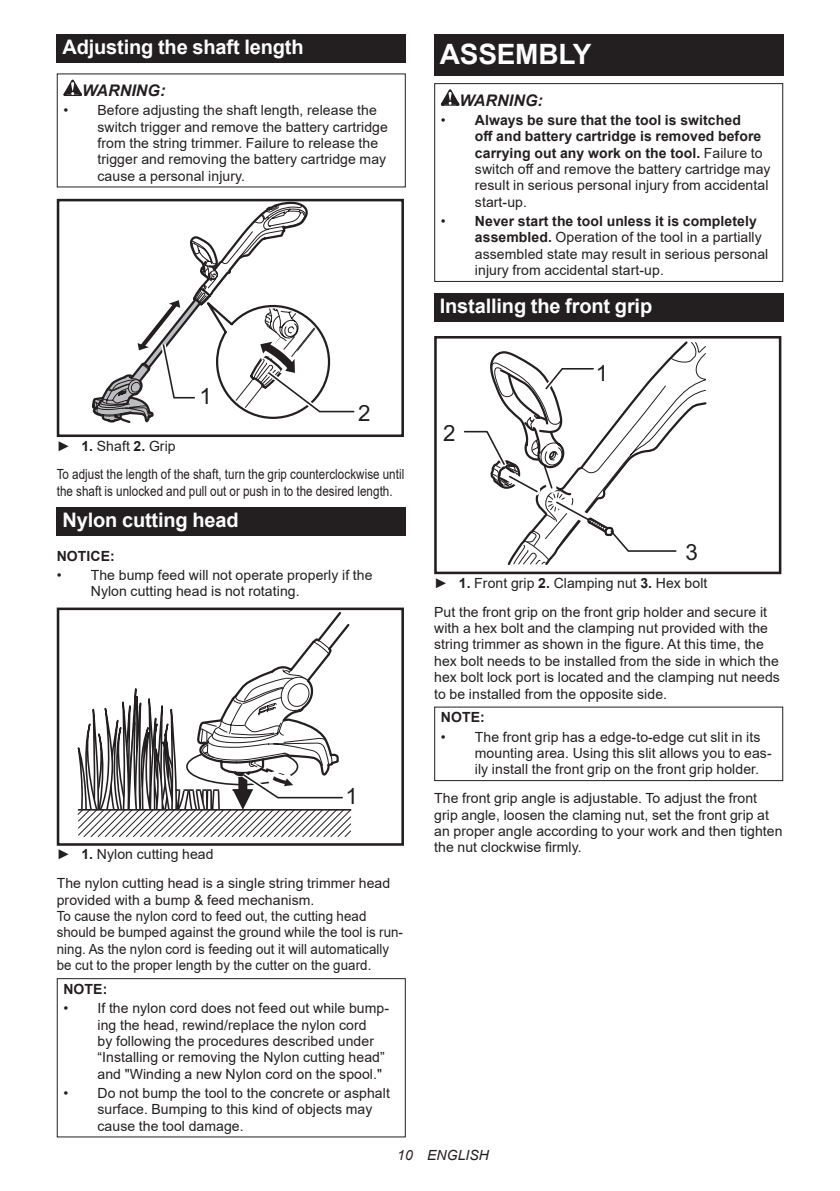
<style>
.page{position:relative;width:840px;height:1191px;background:#fff}
.page>*{position:absolute;margin:0;border:0;box-sizing:border-box;transform-origin:0 0}
.t1{font:700 28px "Arial";letter-spacing:-.01em;color:#fff}
.t2{font:22.4px "Arial";color:#231f20}
.t3{font:700 20px "Arial";letter-spacing:-.01em;color:#fff}
.t4{font:italic 700 16px "Arial";letter-spacing:.005em;color:#231f20}
.t5{font:14px/16.4px "Arial";letter-spacing:.005em;color:#231f20}
.t6{font:14px "Arial";letter-spacing:.005em;color:#231f20;scale:.83 1}
.t7{font:700 14px "Arial";letter-spacing:.005em;color:#231f20}
.t8{font:italic 14px "Arial";letter-spacing:.005em;color:#231f20}
.s1{font-weight:700}
</style>
<div class="page">
<div style="left:57px;top:34px;width:348px;height:29px;background:#231f20"></div>
<svg style="left:63px;top:80px;width:19px;height:16px"></svg>
<div style="left:57px;top:199px;width:347px;height:238px;border:3px solid #231f20"></div>
<svg style="left:92px;top:201px;width:267px;height:222px"></svg>
<div style="left:57px;top:507px;width:348px;height:28px;background:#231f20"></div>
<div style="left:57px;top:607px;width:347px;height:238px;border:3px solid #231f20"></div>
<svg style="left:77px;top:610px;width:275px;height:227px"></svg>
<div style="left:57px;top:978px;width:348px;height:159px;border:1px solid #231f20"></div>
<div style="left:434px;top:34px;width:348px;height:41px;background:#231f20"></div>
<svg style="left:440px;top:89px;width:19px;height:17px"></svg>
<div style="left:434px;top:83px;width:348px;height:199px;border:1px solid #231f20"></div>
<div style="left:434px;top:293px;width:348px;height:29px;background:#231f20"></div>
<div style="left:434px;top:336px;width:347px;height:238px;border:3px solid #231f20"></div>
<svg style="left:459px;top:339px;width:248px;height:226px"></svg>
<div style="left:434px;top:706px;width:348px;height:75px;border:1px solid #231f20"></div>
<h3 class="t3" style="left:62px;top:33px;width:242px">Adjusting the shaft length</h3>
<p class="t4" style="left:82px;top:80px;width:85px">WARNING:</p>
<p class="t5" style="left:97px;top:102px;width:292px;text-indent:-34px">• Before adjusting the shaft length, release the switch trigger and remove the battery cartridge from the string trimmer. Failure to release the trigger and removing the battery cartridge may cause a personal injury.</p>
<h2 class="t2" style="left:199px;top:381px;width:14px">1</h2>
<h2 class="t2" style="left:358px;top:398px;width:14px">2</h2>
<p class="t5" style="left:57px;top:431px;width:349px;line-height:28.8px">► <span class="s1">1.</span> Shaft <span class="s1">2.</span> Grip<br>To adjust the length of the shaft, turn the grip counterclockwise until</p>
<p class="t6" style="left:57px;top:481px;width:406px">the shaft is unlocked and pull out or push in to the desired length.</p>
<h3 class="t3" style="left:62px;top:506px;width:178px">Nylon cutting head</h3>
<p class="t7" style="left:57px;top:546px;width:60px">NOTICE:</p>
<p class="t5" style="left:91px;top:566px;width:283px;text-indent:-34px">• The bump feed will not operate properly if the<br>Nylon cutting head is not rotating.</p>
<h2 class="t2" style="left:345px;top:781px;width:14px">1</h2>
<p class="t5" style="left:57px;top:840px;width:335px;line-height:28.8px">► <span class="s1">1.</span> Nylon cutting head<br>The nylon cutting head is a single string trimmer head</p>
<p class="t5" style="left:57px;top:891px;width:347px">provided with a bump &amp; feed mechanism.<br>To cause the nylon cord to feed out, the cutting head should be bumped against the ground while the tool is run&shy;ning. As the nylon cord is feeding out it will automatically be cut to the proper length by the cutter on the guard.</p>
<p class="t7" style="left:63px;top:979px;width:45px">NOTE:</p>
<p class="t5" style="left:97px;top:1000px;width:293px;text-indent:-34px">• If the nylon cord does not feed out while bump&shy;ing the head, rewind/replace the nylon cord<br>by following the procedures described under “Installing or removing the Nylon cutting head” and "Winding a new Nylon cord on the spool."</p>
<p class="t5" style="left:97px;top:1084px;width:294px;text-indent:-34px">• Do not bump the tool to the concrete or asphalt surface. Bumping to this kind of objects may cause the tool damage.</p>
<h1 class="t1" style="left:439px;top:34px;width:153px">ASSEMBLY</h1>
<p class="t4" style="left:459px;top:89px;width:85px">WARNING:</p>
<p class="t5" style="left:474px;top:112px;width:297px;text-indent:-34px">• <span class="s1">Always be sure that the tool is switched<br>off and battery cartridge is removed before carrying out any work on the tool.</span> Failure to switch off and remove the battery cartridge may result in serious personal injury from accidental start-up.</p>
<p class="t5" style="left:474px;top:213px;width:295px;text-indent:-34px">• <span class="s1">Never start the tool unless it is completely assembled.</span> Operation of the tool in a partially assembled state may result in serious personal injury from accidental start-up.</p>
<h3 class="t3" style="left:439px;top:292px;width:214px">Installing the front grip</h3>
<h2 class="t2" style="left:443px;top:418px;width:14px">2</h2>
<h2 class="t2" style="left:595px;top:357px;width:14px">1</h2>
<h2 class="t2" style="left:685px;top:537px;width:14px">3</h2>
<p class="t5" style="left:434px;top:568px;width:334px;line-height:28.8px">► <span class="s1">1.</span> Front grip <span class="s1">2.</span> Clamping nut <span class="s1">3.</span> Hex bolt<br>Put the front grip on the front grip holder and secure it</p>
<p class="t5" style="left:434px;top:620px;width:347px">with a hex bolt and the clamping nut provided with the string trimmer as shown in the figure. At this time, the hex bolt needs to be installed from the side in which the hex bolt lock port is located and the clamping nut needs to be installed from the opposite side.</p>
<p class="t7" style="left:440px;top:707px;width:45px">NOTE:</p>
<p class="t5" style="left:474px;top:728px;width:298px;text-indent:-34px">• The front grip has a edge-to-edge cut slit in its mounting area. Using this slit allows you to eas&shy;ily install the front grip on the front grip holder.</p>
<p class="t5" style="left:434px;top:790px;width:350px">The front grip angle is adjustable. To adjust the front grip angle, loosen the claming nut, set the front grip at an proper angle according to your work and then tighten the nut clockwise firmly.</p>
<p class="t8" style="left:397px;top:1146px;width:93px">10 ENGLISH</p>
</div>
